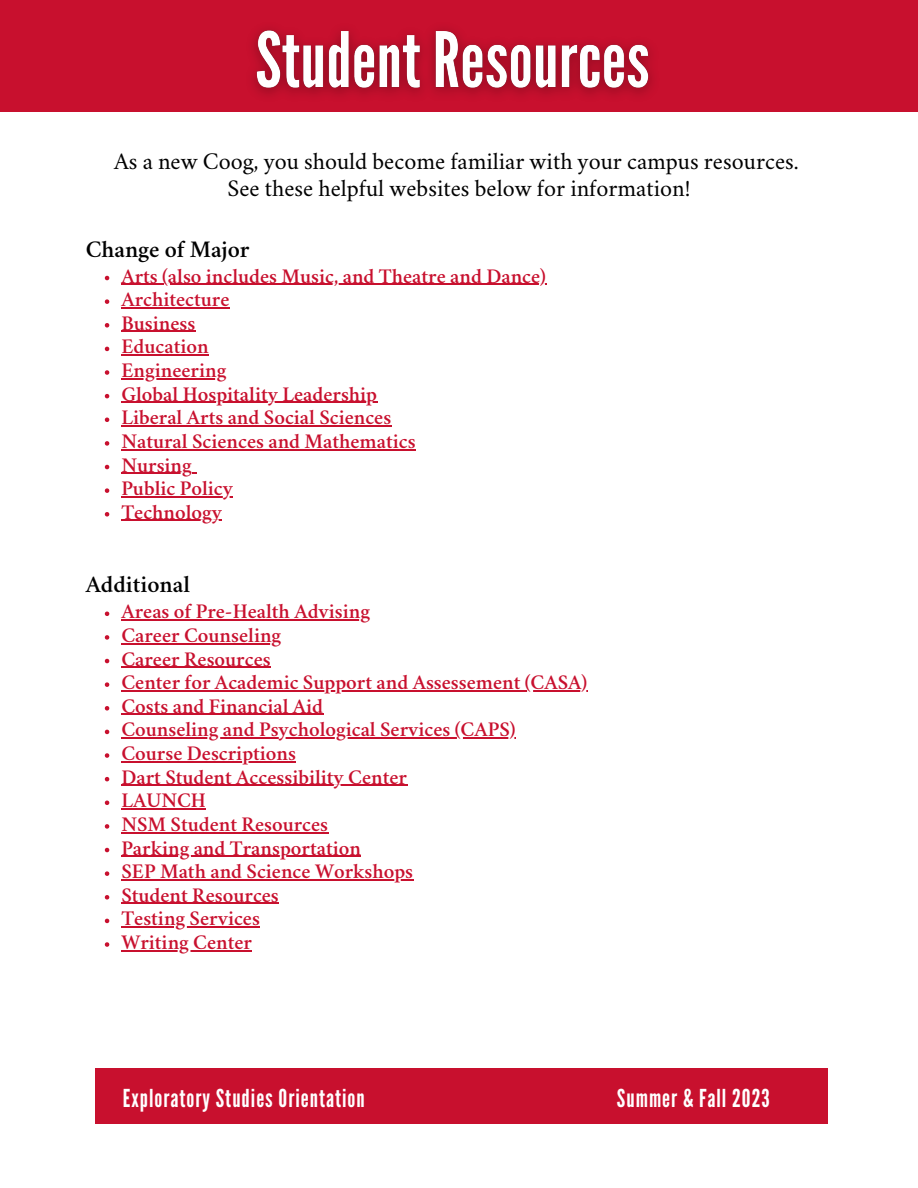
<style>
.page{position:relative;width:918px;height:1188px;background:#fff}
.page>*{position:absolute;margin:0;border:0;box-sizing:border-box;transform-origin:0 0}
.t1{font:24.6px "League Gothic";letter-spacing:.04em;color:#fff}
.t2{font:600 24px "Crimson";color:#000}
.t3{font:23.55px "Crimson";color:#000}
.t4{font:600 21px "Crimson";color:#c8102e}
</style>
<div class="page">
<div style="left:0;top:0;width:918px;height:112px;background:#c8102e"></div>
<div style="left:95px;top:1069px;width:506px;height:55px;background:#c8102e"></div>
<div style="left:576px;top:1069px;width:252px;height:55px;background:#c8102e"></div>
<img style="left:253px;top:29px;width:400px;height:66px">
<svg style="left:105px;top:276px;width:4px;height:4px"></svg>
<hr style="left:121px;top:284px;width:426px;height:1px;background:#c8102e">
<svg style="left:105px;top:299px;width:4px;height:5px"></svg>
<hr style="left:121px;top:307px;width:109px;height:1px;background:#c8102e">
<svg style="left:105px;top:323px;width:4px;height:5px"></svg>
<hr style="left:121px;top:331px;width:74px;height:1px;background:#c8102e">
<svg style="left:105px;top:347px;width:4px;height:4px"></svg>
<hr style="left:121px;top:355px;width:88px;height:1px;background:#c8102e">
<svg style="left:105px;top:370px;width:4px;height:5px"></svg>
<hr style="left:121px;top:378px;width:105px;height:1px;background:#c8102e">
<svg style="left:105px;top:394px;width:4px;height:4px"></svg>
<hr style="left:121px;top:402px;width:256px;height:1px;background:#c8102e">
<svg style="left:105px;top:418px;width:4px;height:4px"></svg>
<hr style="left:121px;top:425px;width:271px;height:2px;background:#c8102e">
<svg style="left:105px;top:441px;width:4px;height:5px"></svg>
<hr style="left:121px;top:449px;width:295px;height:1px;background:#c8102e">
<svg style="left:105px;top:465px;width:4px;height:4px"></svg>
<hr style="left:121px;top:473px;width:71px;height:1px;background:#c8102e">
<svg style="left:105px;top:488px;width:4px;height:5px"></svg>
<hr style="left:121px;top:496px;width:112px;height:1px;background:#c8102e">
<svg style="left:105px;top:512px;width:4px;height:5px"></svg>
<hr style="left:121px;top:520px;width:101px;height:1px;background:#c8102e">
<svg style="left:105px;top:612px;width:4px;height:4px"></svg>
<hr style="left:121px;top:619px;width:249px;height:2px;background:#c8102e">
<svg style="left:105px;top:635px;width:4px;height:5px"></svg>
<hr style="left:121px;top:643px;width:160px;height:1px;background:#c8102e">
<svg style="left:105px;top:659px;width:4px;height:4px"></svg>
<hr style="left:121px;top:667px;width:150px;height:1px;background:#c8102e">
<svg style="left:105px;top:682px;width:4px;height:5px"></svg>
<hr style="left:121px;top:690px;width:467px;height:1px;background:#c8102e">
<svg style="left:105px;top:706px;width:4px;height:5px"></svg>
<hr style="left:121px;top:714px;width:202px;height:1px;background:#c8102e">
<svg style="left:105px;top:730px;width:4px;height:4px"></svg>
<hr style="left:121px;top:738px;width:395px;height:1px;background:#c8102e">
<svg style="left:105px;top:753px;width:4px;height:5px"></svg>
<hr style="left:121px;top:761px;width:175px;height:1px;background:#c8102e">
<svg style="left:105px;top:777px;width:4px;height:4px"></svg>
<hr style="left:121px;top:785px;width:286px;height:1px;background:#c8102e">
<svg style="left:105px;top:801px;width:4px;height:4px"></svg>
<hr style="left:121px;top:808px;width:85px;height:2px;background:#c8102e">
<svg style="left:105px;top:824px;width:4px;height:5px"></svg>
<hr style="left:121px;top:832px;width:207px;height:1px;background:#c8102e">
<svg style="left:105px;top:848px;width:4px;height:4px"></svg>
<hr style="left:121px;top:856px;width:240px;height:1px;background:#c8102e">
<svg style="left:105px;top:871px;width:4px;height:5px"></svg>
<hr style="left:121px;top:879px;width:293px;height:1px;background:#c8102e">
<svg style="left:105px;top:895px;width:4px;height:5px"></svg>
<hr style="left:121px;top:903px;width:158px;height:1px;background:#c8102e">
<svg style="left:105px;top:919px;width:4px;height:4px"></svg>
<hr style="left:121px;top:927px;width:139px;height:1px;background:#c8102e">
<svg style="left:105px;top:942px;width:4px;height:5px"></svg>
<hr style="left:121px;top:950px;width:131px;height:1px;background:#c8102e">
<p class="t3" style="left:114px;top:152px;width:686px">As a new Coog, you should become familiar with your campus resources.</p>
<p class="t3" style="left:228px;top:179px;width:464px">See these helpful websites below for information!</p>
<p class="t2" style="left:86px;top:240px;width:165px">Change of Major</p>
<p class="t4" style="left:121px;top:268px;width:426px">Arts (also includes Music, and Theatre and Dance)</p>
<p class="t4" style="left:121px;top:291px;width:110px">Architecture</p>
<p class="t4" style="left:121px;top:315px;width:75px">Business</p>
<p class="t4" style="left:121px;top:339px;width:89px">Education</p>
<p class="t4" style="left:121px;top:362px;width:106px">Engineering</p>
<p class="t4" style="left:121px;top:386px;width:257px">Global Hospitality Leadership</p>
<p class="t4" style="left:121px;top:410px;width:271px">Liberal Arts and Social Sciences</p>
<p class="t4" style="left:121px;top:433px;width:296px">Natural Sciences and Mathematics</p>
<p class="t4" style="left:121px;top:457px;width:72px">Nursing</p>
<p class="t4" style="left:121px;top:480px;width:113px">Public Policy</p>
<p class="t4" style="left:121px;top:504px;width:102px">Technology</p>
<p class="t2" style="left:86px;top:576px;width:106px">Additional</p>
<p class="t4" style="left:121px;top:604px;width:250px">Areas of Pre-Health Advising</p>
<p class="t4" style="left:121px;top:627px;width:161px">Career Counseling</p>
<p class="t4" style="left:121px;top:651px;width:151px">Career Resources</p>
<p class="t4" style="left:121px;top:674px;width:467px">Center for Academic Support and Assessement (CASA)</p>
<p class="t4" style="left:121px;top:698px;width:203px">Costs and Financial Aid</p>
<p class="t4" style="left:121px;top:722px;width:396px">Counseling and Psychological Services (CAPS)</p>
<p class="t4" style="left:121px;top:745px;width:176px">Course Descriptions</p>
<p class="t4" style="left:121px;top:769px;width:287px">Dart Student Accessibility Center</p>
<p class="t4" style="left:121px;top:793px;width:86px">LAUNCH</p>
<p class="t4" style="left:121px;top:816px;width:208px">NSM Student Resources</p>
<p class="t4" style="left:121px;top:840px;width:241px">Parking and Transportation</p>
<p class="t4" style="left:121px;top:863px;width:293px">SEP Math and Science Workshops</p>
<p class="t4" style="left:121px;top:887px;width:159px">Student Resources</p>
<p class="t4" style="left:121px;top:911px;width:140px">Testing Services</p>
<p class="t4" style="left:121px;top:934px;width:132px">Writing Center</p>
<p class="t1" style="left:123px;top:1084px;width:243px">Exploratory Studies Orientation</p>
<p class="t1" style="left:617px;top:1084px;width:154px">Summer &amp; Fall 2023</p>
</div>
